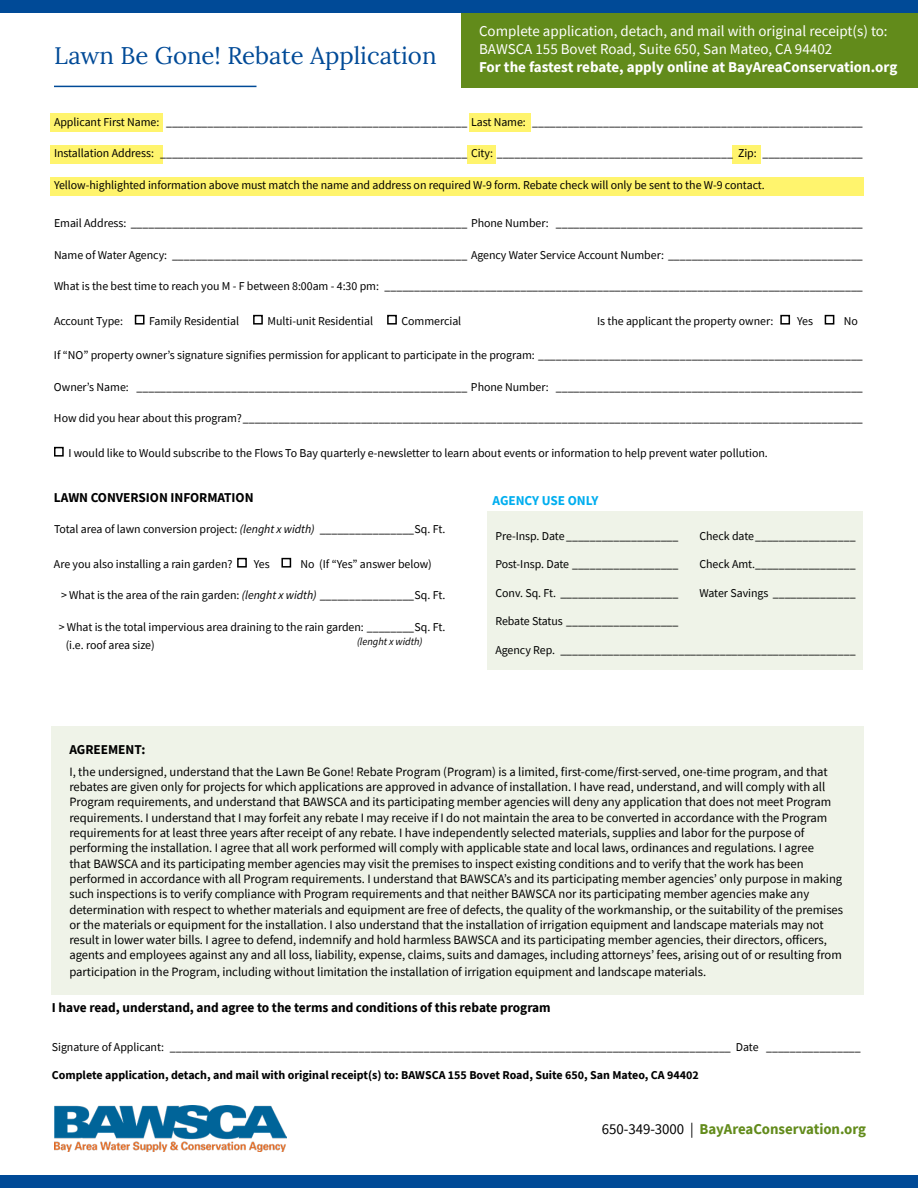
<style>
.page{position:relative;width:918px;height:1188px;background:#fff}
.page>*{position:absolute;margin:0;border:0;box-sizing:border-box;transform-origin:0 0}
.t1{font:24px "Lora";color:#004a97}
.t2{font:15px/18px "Source Sans Pro";color:#fff}
.t3{font:700 15px "Source Sans Pro";color:#fff}
.t4{font:700 15px "Source Sans Pro";letter-spacing:-.005em;color:#628b1b}
.t5{font:700 13.5px "Source Sans Pro";letter-spacing:-.005em;color:#000}
.t6{font:700 13.5px "Source Sans Pro";letter-spacing:-.005em;color:#00aeef}
.t7{font:12.75px/15.3px "Source Sans Pro";letter-spacing:-.005em;color:#000}
.t8{font:12px/18px "Source Sans Pro";letter-spacing:-.005em;color:#000}
.t9{font:700 12px "Source Sans Pro";color:#000}
.t10{font:italic 10.5px "Source Sans Pro";letter-spacing:-.005em;color:#000}
.s1{font-style:italic}
.s2{font-weight:400;color:#000}
</style>
<div class="page">
<div style="left:468px;top:145px;width:28px;height:19px;background:#fff46d"></div>
<div style="left:732px;top:145px;width:28px;height:19px;background:#fff46d"></div>
<div style="left:50px;top:113px;width:112px;height:18px;background:#fff46d"></div>
<div style="left:50px;top:145px;width:112px;height:19px;background:#fff46d"></div>
<div style="left:50px;top:177px;width:814px;height:19px;background:#fff46d"></div>
<div style="left:470px;top:113px;width:61px;height:18px;background:#fff46d"></div>
<div style="left:461px;top:8px;width:457px;height:80px;background:#628b1b"></div>
<div style="left:0;top:1175px;width:918px;height:13px;background:#004a97"></div>
<div style="left:0;top:0;width:918px;height:13px;background:#004a97"></div>
<hr style="left:54px;top:86px;width:202px;height:1px;background:#004a97">
<div style="left:52px;top:726px;width:812px;height:268px;background:#eff3e8"></div>
<img style="left:54px;top:1106px;width:233px;height:46px">
<div style="left:135px;top:315px;width:10px;height:10px;border:2px solid #000"></div>
<div style="left:253px;top:315px;width:10px;height:10px;border:2px solid #000"></div>
<div style="left:387px;top:315px;width:10px;height:10px;border:2px solid #000"></div>
<div style="left:780px;top:315px;width:10px;height:10px;border:2px solid #000"></div>
<div style="left:825px;top:315px;width:9px;height:10px;border:2px solid #000"></div>
<div style="left:54px;top:447px;width:10px;height:10px;border:2px solid #000"></div>
<div style="left:237px;top:558px;width:10px;height:10px;border:2px solid #000"></div>
<div style="left:281px;top:558px;width:10px;height:10px;border:2px solid #000"></div>
<div style="left:487px;top:512px;width:376px;height:158px;background:#eff3e8"></div>
<p class="t1" style="left:54px;top:37px;width:384px">Lawn Be Gone! Rebate Application</p>
<p class="t2" style="left:479px;top:22px;width:410px">Complete application, detach, and mail with original receipt(s) to:<br>BAWSCA 155 Bovet Road, Suite 650, San Mateo, CA 94402</p>
<p class="t3" style="left:479px;top:57px;width:420px">For the fastest rebate, apply online at BayAreaConservation.org</p>
<p class="t8" style="left:54px;top:113px;width:810px">Applicant First Name: ___________________________________________________ Last Name: ________________________________________________________</p>
<p class="t8" style="left:54px;top:144px;width:810px">Installation Address: ____________________________________________________ City: ________________________________________ Zip: _________________</p>
<p class="t8" style="left:54px;top:176px;width:712px">Yellow-highlighted information above must match the name and address on required W-9 form. Rebate check will only be sent to the W-9 contact.</p>
<p class="t8" style="left:54px;top:214px;width:810px">Email Address: _________________________________________________________ Phone Number: ____________________________________________________</p>
<p class="t8" style="left:54px;top:246px;width:810px">Name of Water Agency: __________________________________________________ Agency Water Service Account Number: _________________________________</p>
<p class="t8" style="left:54px;top:277px;width:810px">What is the best time to reach you M - F between 8:00am - 4:30 pm: _________________________________________________________________________________</p>
<p class="t8" style="left:54px;top:312px;width:71px">Account Type:</p>
<p class="t8" style="left:149px;top:312px;width:91px">Family Residential</p>
<p class="t8" style="left:267px;top:312px;width:107px">Multi-unit Residential</p>
<p class="t8" style="left:402px;top:312px;width:61px">Commercial</p>
<p class="t8" style="left:597px;top:312px;width:178px">Is the applicant the property owner:</p>
<p class="t8" style="left:797px;top:312px;width:17px">Yes</p>
<p class="t8" style="left:844px;top:312px;width:16px">No</p>
<p class="t8" style="left:54px;top:346px;width:810px">If “NO” property owner’s signature signifies permission for applicant to participate in the program: _______________________________________________________</p>
<p class="t8" style="left:54px;top:378px;width:810px">Owner’s Name: ________________________________________________________ Phone Number: ____________________________________________________</p>
<p class="t8" style="left:54px;top:409px;width:810px">How did you hear about this program?_________________________________________________________________________________________________________</p>
<p class="t8" style="left:68px;top:444px;width:701px">I would like to Would subscribe to the Flows To Bay quarterly e-newsletter to learn about events or information to help prevent water pollution.</p>
<p class="t5" style="left:54px;top:488px;width:201px">LAWN CONVERSION INFORMATION</p>
<p class="t8" style="left:54px;top:520px;width:393px">Total area of lawn conversion project: <span class="s1">(lenght x width)</span> ________________Sq. Ft.</p>
<p class="t8" style="left:54px;top:555px;width:180px">Are you also installing a rain garden?</p>
<p class="t8" style="left:254px;top:555px;width:17px">Yes</p>
<p class="t8" style="left:301px;top:555px;width:133px">No (If “Yes” answer below)</p>
<p class="t8" style="left:61px;top:586px;width:386px">&gt; What is the area of the rain garden: <span class="s1">(lenght x width)</span> ________________Sq. Ft.</p>
<p class="t8" style="left:66px;top:618px;width:381px;text-indent:-7px">&gt; What is the total impervious area draining to the rain garden: ________Sq. Ft. (i.e. roof area size)</p>
<p class="t6" style="left:493px;top:491px;width:107px">AGENCY USE ONLY</p>
<p class="t8" style="left:495px;top:527px;width:185px">Pre-Insp. Date ___________________</p>
<p class="t8" style="left:699px;top:527px;width:158px">Check date_________________</p>
<p class="t8" style="left:495px;top:555px;width:185px">Post-Insp. Date __________________</p>
<p class="t8" style="left:699px;top:555px;width:158px">Check Amt._________________</p>
<p class="t8" style="left:495px;top:584px;width:185px">Conv. Sq. Ft. ____________________</p>
<p class="t8" style="left:699px;top:584px;width:158px">Water Savings ______________</p>
<p class="t8" style="left:495px;top:612px;width:185px">Rebate Status ___________________</p>
<p class="t8" style="left:495px;top:641px;width:362px">Agency Rep. __________________________________________________</p>
<p class="t10" style="left:357px;top:636px;width:67px">(lenght x width)</p>
<p class="t5" style="left:69px;top:740px;width:78px">AGREEMENT:</p>
<p class="t7" style="left:69px;top:764px;width:775px">I, the undersigned, understand that the Lawn Be Gone! Rebate Program (Program) is a limited, first-come/first-served, one-time program, and that rebates are given only for projects for which applications are approved in advance of installation. I have read, understand, and will comply with all Program requirements, and understand that BAWSCA and its participating member agencies will deny any application that does not meet Program requirements. I understand that I may forfeit any rebate I may receive if I do not maintain the area to be converted in accordance with the Program requirements for at least three years after receipt of any rebate. I have independently selected materials, supplies and labor for the purpose of performing the installation. I agree that all work performed will comply with applicable state and local laws, ordinances and regulations. I agree<br>that BAWSCA and its participating member agencies may visit the premises to inspect existing conditions and to verify that the work has been performed in accordance with all Program requirements. I understand that BAWSCA’s and its participating member agencies’ only purpose in making such inspections is to verify compliance with Program requirements and that neither BAWSCA nor its participating member agencies make any determination with respect to whether materials and equipment are free of defects, the quality of the workmanship, or the suitability of the premises or the materials or equipment for the installation. I also understand that the installation of irrigation equipment and landscape materials may not result in lower water bills. I agree to defend, indemnify and hold harmless BAWSCA and its participating member agencies, their directors, officers, agents and employees against any and all loss, liability, expense, claims, suits and damages, including attorneys’ fees, arising out of or resulting from participation in the Program, including without limitation the installation of irrigation equipment and landscape materials.</p>
<p class="t5" style="left:52px;top:999px;width:500px">I have read, understand, and agree to the terms and conditions of this rebate program</p>
<p class="t8" style="left:52px;top:1038px;width:810px">Signature of Applicant: _______________________________________________________________________________________________ Date ________________</p>
<p class="t9" style="left:52px;top:1067px;width:648px">Complete application, detach, and mail with original receipt(s) to: BAWSCA 155 Bovet Road, Suite 650, San Mateo, CA 94402</p>
<p class="t4" style="left:602px;top:1119px;width:266px"><span class="s2">650-349-3000 |</span> BayAreaConservation.org</p>
</div>
